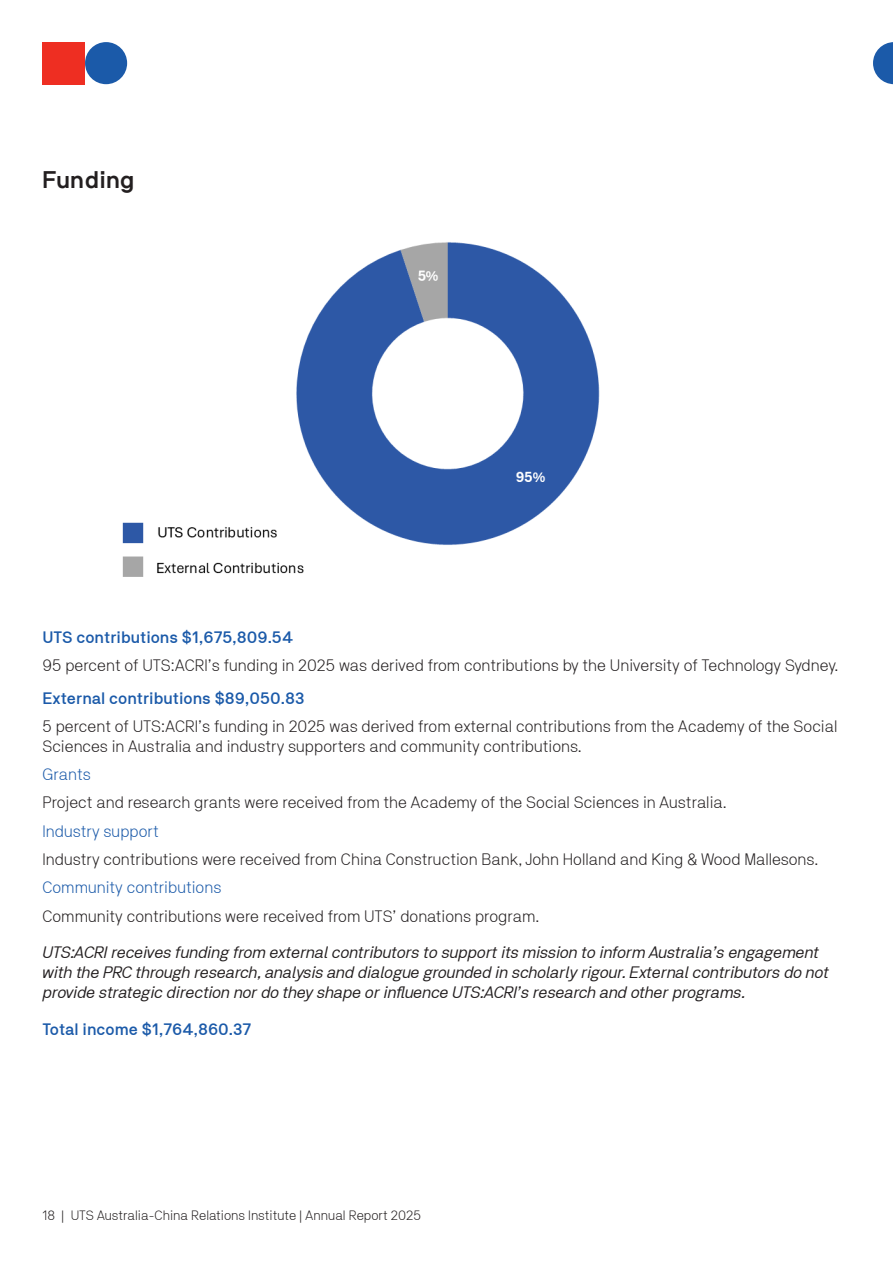
<style>
.page{position:relative;width:893px;height:1263px;background:#fff}
.page>*{position:absolute;margin:0;border:0;box-sizing:border-box;transform-origin:0 0}
.UTS_Heading_2{font:700 24px "NB International Pro";color:#231f20}
.UTS_Body_Copy{font:300 16.5px/19.8px "NB Akademie Std";color:#231f20}
.UTS_Heading_3{font:italic 16.5px/19.8px "NB Akademie Std";color:#231f20}
.UTS_Heading_3-2{font:500 16.5px "NB Akademie Std";color:#1b5aa9}
.UTS_Body_Copy-2{font:300 16.5px "NB Akademie Std";color:#1b5aa9}
.UTS_Heading_2-2{font:500 16.5px "NB Akademie Std";color:#1b5aa9}
.t1{font:300 13.5px "NB Akademie Std";color:#231f20}
</style>
<div class="page">
<img style="left:122px;top:242px;width:478px;height:335px">
<div style="left:43px;top:42px;width:42px;height:42px;background:#ee2e22"></div>
<div style="left:85px;top:42px;width:42px;height:42px;background:#1b5aa9;border-radius:50%"></div>
<svg style="left:873px;top:42px;width:20px;height:42px"></svg>
<p class="UTS_Heading_2" style="left:43px;top:165px;width:94px">Funding</p>
<p class="UTS_Heading_2-2" style="left:43px;top:628px;width:252px">UTS contributions $1,675,809.54</p>
<p class="UTS_Body_Copy" style="left:43px;top:655px;width:797px">95 percent of UTS:ACRI’s funding in 2025 was derived from contributions by the University of Technology Sydney.</p>
<p class="UTS_Heading_3-2" style="left:43px;top:688px;width:263px">External contributions $89,050.83</p>
<p class="UTS_Body_Copy" style="left:43px;top:716px;width:796px">5 percent of UTS:ACRI’s funding in 2025 was derived from external contributions from the Academy of the Social<br>Sciences in Australia and industry supporters and community contributions.</p>
<p class="UTS_Body_Copy-2" style="left:43px;top:764px;width:50px">Grants</p>
<p class="UTS_Body_Copy" style="left:43px;top:792px;width:686px">Project and research grants were received from the Academy of the Social Sciences in Australia.</p>
<p class="UTS_Body_Copy-2" style="left:43px;top:821px;width:118px">Industry support</p>
<p class="UTS_Body_Copy" style="left:43px;top:849px;width:777px">Industry contributions were received from China Construction Bank, John Holland and King &amp; Wood Mallesons.</p>
<p class="UTS_Body_Copy-2" style="left:43px;top:878px;width:180px">Community contributions</p>
<p class="UTS_Body_Copy" style="left:43px;top:906px;width:498px">Community contributions were received from UTS’ donations program.</p>
<p class="UTS_Heading_3" style="left:43px;top:943px;width:787px">UTS:ACRI receives funding from external contributors to support its mission to inform Australia’s engagement with the PRC through research, analysis and dialogue grounded in scholarly rigour. External contributors do not provide strategic direction nor do they shape or influence UTS:ACRI’s research and other programs.</p>
<p class="UTS_Heading_3-2" style="left:43px;top:1020px;width:210px">Total income $1,764,860.37</p>
<p class="t1" style="left:43px;top:1208px;width:380px">18 | UTS Australia-China Relations Institute | Annual Report 2025</p>
</div>
